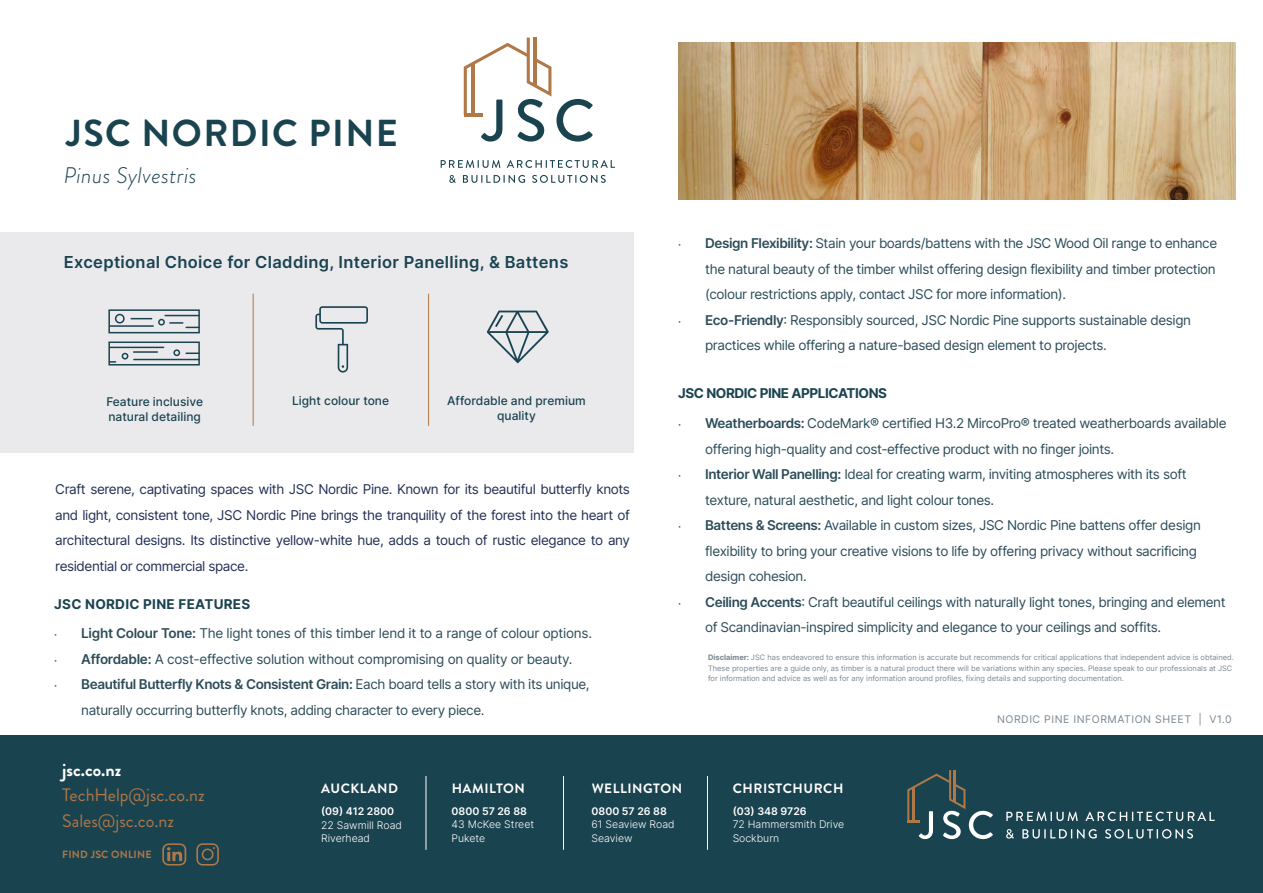
<style>
.page{position:relative;width:1263px;height:893px;background:#fff}
.page>*{position:absolute;margin:0;border:0;box-sizing:border-box;transform-origin:0 0}
.t1{font:700 37.5px "Brandon Grotesque";letter-spacing:.04em;color:#1a4350}
.t2{font:italic 300 22.5px "Brandon Grotesque";letter-spacing:.02em;color:#1a4350}
.t3{font:18px/25.5px "Brandon Grotesque";color:#b07747}
.t4{font:700 18px "Brandon Grotesque";color:#fff}
.t5{font:600 16.5px "Inter";letter-spacing:.02em;color:#1a4350}
.t6{font:13.5px "Inter";letter-spacing:-.03em;color:#2c4c59}
.t7{font:13.5px/25.5px "Inter";letter-spacing:-.03em;color:#232f54;text-align:justify}
.t8{font:600 13.5px "Inter";letter-spacing:-.03em;color:#2c4c59}
.t9{font:700 13.5px "Brandon Grotesque";letter-spacing:.04em;color:#fff}
.t10{font:700 13.5px "Inter";letter-spacing:-.03em;color:#1a4350}
.t11{font:700 13.5px "Inter";letter-spacing:.02em;color:#1a4350}
.t12{font:500 12px/15px "Inter";color:#1a4350}
.t13{font:300 10.5px/13.5px "Inter";color:#fff}
.t14{font:600 10.5px "Inter";color:#fff}
.t15{font:10.5px "Inter";letter-spacing:.05em;color:#7b8792}
.t16{font:700 10.5px "Brandon Grotesque";letter-spacing:.02em;color:#b07747}
.t17{font:7.5px/10.5px "Inter";color:#7b8792}
.s1{font-family:"Minion Pro"}
.s2{font-weight:600}
.s3{font-family:"Minion Pro";font-weight:400}
.s4{font-weight:400}
.s5{font-weight:700}
</style>
<div class="page">
<div style="left:0;top:735px;width:1263px;height:158px;background:#1a4350"></div>
<hr style="left:426px;top:776px;width:1px;height:74px;background:#fff">
<hr style="left:563px;top:776px;width:1px;height:74px;background:#fff">
<hr style="left:707px;top:776px;width:1px;height:74px;background:#fff">
<svg style="left:162px;top:843px;width:24px;height:22px"></svg>
<svg style="left:196px;top:843px;width:23px;height:23px"></svg>
<svg style="left:907px;top:770px;width:86px;height:69px"></svg>
<svg style="left:1006px;top:812px;width:72px;height:9px"></svg>
<svg style="left:1085px;top:812px;width:130px;height:9px"></svg>
<svg style="left:1006px;top:829px;width:8px;height:10px"></svg>
<svg style="left:1022px;top:829px;width:75px;height:9px"></svg>
<svg style="left:1105px;top:829px;width:88px;height:9px"></svg>
<img style="left:678px;top:43px;width:557px;height:157px">
<svg style="left:441px;top:160px;width:59px;height:8px"></svg>
<svg style="left:507px;top:160px;width:108px;height:8px"></svg>
<svg style="left:449px;top:175px;width:7px;height:8px"></svg>
<svg style="left:463px;top:175px;width:62px;height:8px"></svg>
<svg style="left:532px;top:175px;width:74px;height:8px"></svg>
<svg style="left:464px;top:38px;width:129px;height:104px"></svg>
<hr style="left:471px;top:64px;width:3px;height:51px;background:#b07747">
<hr style="left:533px;top:38px;width:3px;height:47px;background:#b07747">
<hr style="left:464px;top:114px;width:18px;height:3px;background:#b07747">
<div style="left:0;top:232px;width:634px;height:221px;background:#eaeaec"></div>
<hr style="left:253px;top:294px;width:1px;height:132px;background:#b07747">
<hr style="left:428px;top:294px;width:1px;height:132px;background:#b07747">
<div style="left:108px;top:341px;width:92px;height:24px;border:2px solid #1a4350"></div>
<hr style="left:110px;top:347px;width:54px;height:1px;background:#1a4350">
<hr style="left:134px;top:359px;width:65px;height:1px;background:#1a4350">
<svg style="left:186px;top:352px;width:13px;height:2px"></svg>
<svg style="left:110px;top:361px;width:6px;height:2px"></svg>
<hr style="left:134px;top:351px;width:23px;height:2px;background:#1a4350">
<svg style="left:122px;top:353px;width:6px;height:6px"></svg>
<div style="left:173px;top:349px;width:7px;height:7px;border:2px solid #1a4350;border-radius:50%"></div>
<div style="left:108px;top:309px;width:92px;height:24px;border:2px solid #1a4350"></div>
<svg style="left:170px;top:322px;width:29px;height:6px"></svg>
<hr style="left:165px;top:315px;width:34px;height:1px;background:#1a4350">
<svg style="left:131px;top:318px;width:21px;height:1px"></svg>
<hr style="left:110px;top:325px;width:43px;height:2px;background:#1a4350">
<div style="left:158px;top:319px;width:7px;height:7px;border:2px solid #1a4350;border-radius:50%"></div>
<div style="left:115px;top:314px;width:10px;height:10px;border:2px solid #1a4350;border-radius:50%"></div>
<svg style="left:315px;top:306px;width:53px;height:67px"></svg>
<svg style="left:487px;top:311px;width:62px;height:52px"></svg>
<h1 class="t1" style="left:66px;top:106px;width:333px">JSC NORDIC PINE</h1>
<h2 class="t2" style="left:64px;top:160px;width:134px">Pinus Sylvestris</h2>
<p class="t5" style="left:64px;top:250px;width:506px">Exceptional Choice for Cladding, Interior Panelling, &amp; Battens</p>
<p class="t12" style="left:106px;top:394px;width:98px">Feature inclusive natural detailing</p>
<p class="t12" style="left:292px;top:393px;width:99px">Light colour tone</p>
<p class="t12" style="left:447px;top:393px;width:140px;text-align:center">Affordable and premium quality</p>
<p class="t7" style="left:55px;top:476px;width:576px">Craft serene, captivating spaces with JSC Nordic Pine. Known for its beautiful butterfly knots and light, consistent tone, JSC Nordic Pine brings the tranquility of the forest into the heart of architectural designs. Its distinctive yellow-white hue, adds a touch of rustic elegance to any residential or commercial space.</p>
<p class="t11" style="left:54px;top:594px;width:198px">JSC NORDIC PINE FEATURES</p>
<p class="t6" style="left:54px;top:624px;width:539px"><span class="s1">·</span> <span class="s2">Light Colour Tone:</span> The light tones of this timber lend it to a range of colour options.</p>
<p class="t6" style="left:54px;top:649px;width:520px"><span class="s1">·</span> <span class="s2">Affordable:</span> A cost-effective solution without compromising on quality or beauty.</p>
<p class="t8" style="left:54px;top:675px;width:537px"><span class="s3">·</span> Beautiful Butterfly Knots &amp; Consistent Grain: <span class="s4">Each board tells a story with its unique,</span></p>
<p class="t6" style="left:81px;top:700px;width:405px">naturally occurring butterfly knots, adding character to every piece.</p>
<p class="t6" style="left:678px;top:234px;width:541px"><span class="s1">·</span> <span class="s2">Design Flexibility:</span> Stain your boards/battens with the JSC Wood Oil range to enhance</p>
<p class="t6" style="left:705px;top:259px;width:512px">the natural beauty of the timber whilst offering design flexibility and timber protection</p>
<p class="t6" style="left:705px;top:285px;width:362px">(colour restrictions apply, contact JSC for more information).</p>
<p class="t6" style="left:678px;top:310px;width:514px"><span class="s1">·</span> <span class="s2">Eco-Friendly</span>: Responsibly sourced, JSC Nordic Pine supports sustainable design</p>
<p class="t6" style="left:705px;top:336px;width:403px">practices while offering a nature-based design element to projects.</p>
<p class="t10" style="left:678px;top:384px;width:210px">JSC NORDIC PINE APPLICATIONS</p>
<p class="t6" style="left:678px;top:413px;width:550px"><span class="s1">·</span> <span class="s2">Weatherboards:</span> CodeMark® certified H3.2 MircoPro® treated weatherboards available</p>
<p class="t6" style="left:705px;top:439px;width:410px">offering high-quality and cost-effective product with no finger joints.</p>
<p class="t6" style="left:678px;top:464px;width:510px"><span class="s1">·</span> <span class="s2">Interior Wall Panelling:</span> Ideal for creating warm, inviting atmospheres with its soft</p>
<p class="t6" style="left:705px;top:490px;width:291px">texture, natural aesthetic, and light colour tones.</p>
<p class="t6" style="left:678px;top:515px;width:524px"><span class="s1">·</span> <span class="s2">Battens &amp; Screens:</span> Available in custom sizes, JSC Nordic Pine battens offer design</p>
<p class="t6" style="left:705px;top:541px;width:493px">flexibility to bring your creative visions to life by offering privacy without sacrificing</p>
<p class="t6" style="left:705px;top:566px;width:103px">design cohesion.</p>
<p class="t6" style="left:678px;top:592px;width:549px"><span class="s1">·</span> <span class="s2">Ceiling Accents</span>: Craft beautiful ceilings with naturally light tones, bringing and element</p>
<p class="t6" style="left:705px;top:617px;width:457px">of Scandinavian-inspired simplicity and elegance to your ceilings and soffits.</p>
<p class="t17" style="left:708px;top:652px;width:527px"><span class="s5">Disclaimer:</span> JSC has endeavored to ensure this information is accurate but recommends for critical applications that independent advice is obtained.<br>These properties are a guide only, as timber is a natural product there will be variations within any species. Please speak to our professionals at JSC for information and advice as well as for any information around profiles, fixing details and supporting documentation.</p>
<p class="t15" style="left:997px;top:712px;width:236px">NORDIC PINE INFORMATION SHEET | V1.0</p>
<h3 class="t4" style="left:62px;top:757px;width:61px">jsc.co.nz</h3>
<h3 class="t3" style="left:62px;top:782px;width:144px">TechHelp@jsc.co.nz<br>Sales@jsc.co.nz</h3>
<p class="t16" style="left:62px;top:847px;width:91px">FIND JSC ONLINE</p>
<p class="t9" style="left:321px;top:779px;width:78px">AUCKLAND</p>
<p class="t14" style="left:321px;top:804px;width:75px">(09) 412 2800</p>
<p class="t13" style="left:321px;top:818px;width:82px">22 Sawmill Road<br>Riverhead</p>
<p class="t9" style="left:452px;top:779px;width:75px">HAMILTON</p>
<p class="t14" style="left:452px;top:803px;width:77px">0800 57 26 88</p>
<p class="t13" style="left:452px;top:817px;width:84px">43 McKee Street<br>Pukete</p>
<p class="t9" style="left:592px;top:779px;width:92px">WELLINGTON</p>
<p class="t14" style="left:592px;top:803px;width:77px">0800 57 26 88</p>
<p class="t13" style="left:592px;top:817px;width:85px">61 Seaview Road<br>Seaview</p>
<p class="t9" style="left:733px;top:779px;width:112px">CHRISTCHURCH</p>
<p class="t14" style="left:733px;top:803px;width:76px">(03) 348 9726</p>
<p class="t13" style="left:733px;top:817px;width:113px">72 Hammersmith Drive<br>Sockburn</p>
</div>
